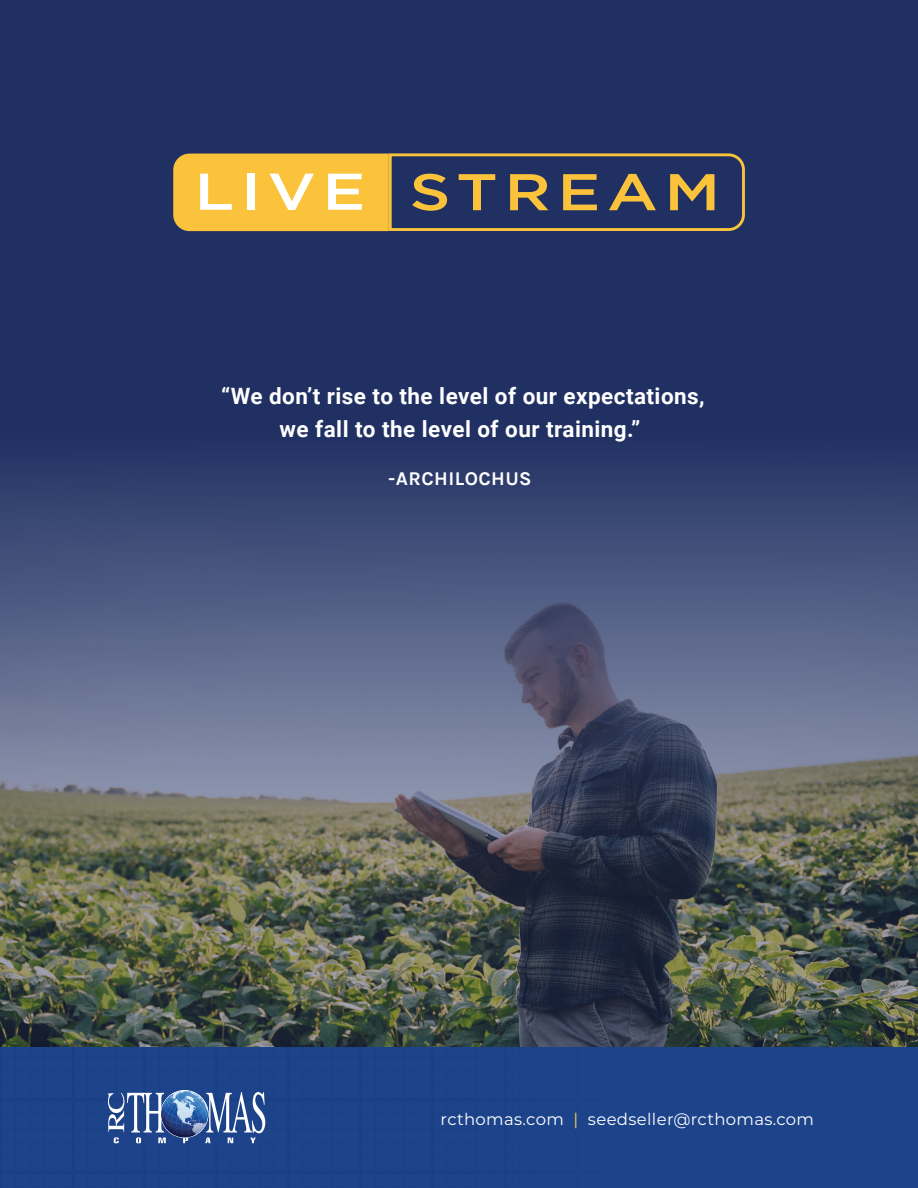
<style>
.page{position:relative;width:918px;height:1188px;background:#203062}
.page>*{position:absolute;margin:0;border:0;box-sizing:border-box;transform-origin:0 0}
.t1{font:700 22.5px "Roboto";letter-spacing:.02em;color:#fff}
.t2{font:19.5px "Karla";letter-spacing:.02em;color:#fff}
.t3{font:16.5px "Montserrat";letter-spacing:.02em;color:#fff}
.s1{color:#fed046}
</style>
<div class="page">
<img style="left:0;top:468px;width:918px;height:579px">
<div style="left:0;top:1047px;width:918px;height:141px;background:#1d448b"></div>
<hr style="left:0;top:1186px;width:745px;height:1px;background:#1f3d79">
<hr style="left:0;top:1156px;width:745px;height:1px;background:#1f3d79">
<hr style="left:0;top:1142px;width:745px;height:1px;background:#1f3d79">
<hr style="left:0;top:1128px;width:745px;height:1px;background:#1f3d79">
<hr style="left:0;top:1113px;width:745px;height:1px;background:#1f3d79">
<hr style="left:0;top:1085px;width:745px;height:1px;background:#1f3d79">
<hr style="left:0;top:1070px;width:745px;height:1px;background:#1f3d79">
<hr style="left:0;top:1056px;width:745px;height:1px;background:#1f3d79">
<hr style="left:734px;top:1047px;width:1px;height:141px;background:#1f3d79">
<hr style="left:705px;top:1047px;width:1px;height:141px;background:#1f3d79">
<hr style="left:691px;top:1047px;width:1px;height:141px;background:#1f3d79">
<hr style="left:677px;top:1047px;width:1px;height:141px;background:#1f3d79">
<hr style="left:663px;top:1047px;width:1px;height:141px;background:#1f3d79">
<hr style="left:634px;top:1047px;width:1px;height:141px;background:#1f3d79">
<hr style="left:619px;top:1047px;width:1px;height:141px;background:#1f3d79">
<hr style="left:605px;top:1047px;width:1px;height:141px;background:#1f3d79">
<hr style="left:591px;top:1047px;width:1px;height:141px;background:#1f3d79">
<hr style="left:562px;top:1047px;width:1px;height:141px;background:#1f3d79">
<hr style="left:548px;top:1047px;width:1px;height:141px;background:#1f3d79">
<hr style="left:533px;top:1047px;width:1px;height:141px;background:#1f3d79">
<hr style="left:519px;top:1047px;width:1px;height:141px;background:#1f3d79">
<hr style="left:490px;top:1047px;width:1px;height:141px;background:#1f3d79">
<hr style="left:476px;top:1047px;width:1px;height:141px;background:#1f3d79">
<hr style="left:461px;top:1047px;width:1px;height:141px;background:#1f3d79">
<hr style="left:446px;top:1047px;width:1px;height:141px;background:#1f3d79">
<hr style="left:418px;top:1047px;width:1px;height:141px;background:#1f3d79">
<hr style="left:403px;top:1047px;width:1px;height:141px;background:#1f3d79">
<hr style="left:389px;top:1047px;width:1px;height:141px;background:#1f3d79">
<hr style="left:375px;top:1047px;width:1px;height:141px;background:#1f3d79">
<hr style="left:346px;top:1047px;width:1px;height:141px;background:#1f3d79">
<hr style="left:332px;top:1047px;width:1px;height:141px;background:#1f3d79">
<hr style="left:317px;top:1047px;width:1px;height:141px;background:#1f3d79">
<hr style="left:302px;top:1047px;width:1px;height:141px;background:#1f3d79">
<hr style="left:273px;top:1047px;width:1px;height:141px;background:#1f3d79">
<hr style="left:259px;top:1047px;width:1px;height:141px;background:#1f3d79">
<hr style="left:245px;top:1047px;width:1px;height:141px;background:#1f3d79">
<hr style="left:230px;top:1047px;width:1px;height:141px;background:#1f3d79">
<hr style="left:202px;top:1047px;width:1px;height:141px;background:#1f3d79">
<hr style="left:187px;top:1047px;width:1px;height:141px;background:#1f3d79">
<hr style="left:173px;top:1047px;width:1px;height:141px;background:#1f3d79">
<hr style="left:159px;top:1047px;width:1px;height:141px;background:#1f3d79">
<hr style="left:130px;top:1047px;width:1px;height:141px;background:#1f3d79">
<hr style="left:116px;top:1047px;width:1px;height:141px;background:#1f3d79">
<hr style="left:101px;top:1047px;width:1px;height:141px;background:#1f3d79">
<hr style="left:87px;top:1047px;width:1px;height:141px;background:#1f3d79">
<hr style="left:58px;top:1047px;width:1px;height:141px;background:#1f3d79">
<hr style="left:44px;top:1047px;width:1px;height:141px;background:#1f3d79">
<hr style="left:30px;top:1047px;width:1px;height:141px;background:#1f3d79">
<hr style="left:15px;top:1047px;width:1px;height:141px;background:#1f3d79">
<hr style="left:72px;top:1047px;width:2px;height:141px;background:#1f3d79">
<hr style="left:144px;top:1047px;width:2px;height:141px;background:#1f3d79">
<hr style="left:215px;top:1047px;width:3px;height:141px;background:#1f3d79">
<hr style="left:287px;top:1047px;width:2px;height:141px;background:#1f3d79">
<hr style="left:360px;top:1047px;width:2px;height:141px;background:#1f3d79">
<hr style="left:431px;top:1047px;width:3px;height:141px;background:#1f3d79">
<hr style="left:504px;top:1047px;width:2px;height:141px;background:#1f3d79">
<hr style="left:576px;top:1047px;width:2px;height:141px;background:#1f3d79">
<hr style="left:647px;top:1047px;width:3px;height:141px;background:#1f3d79">
<hr style="left:719px;top:1047px;width:2px;height:141px;background:#1f3d79">
<hr style="left:0;top:1171px;width:745px;height:2px;background:#1f3d79">
<hr style="left:0;top:1098px;width:745px;height:2px;background:#1f3d79">
<hr style="left:0;top:1047px;width:2px;height:141px;background:#1f3d79">
<svg style="left:114px;top:1143px;width:146px;height:2px"></svg>
<svg style="left:108px;top:1089px;width:157px;height:54px"></svg>
<img style="left:161px;top:1091px;width:47px;height:46px;border-radius:23px">
<svg style="left:173px;top:153px;width:572px;height:78px"></svg>
<p class="t1" style="left:221px;top:380px;width:485px">“We don’t rise to the level of our expectations,</p>
<p class="t1" style="left:280px;top:414px;width:362px">we fall to the level of our training.”</p>
<p class="t2" style="left:388px;top:466px;width:145px">-ARCHILOCHUS</p>
<p class="t3" style="left:441px;top:1108px;width:375px">rcthomas.com <span class="s1">|</span> seedseller@rcthomas.com</p>
</div>
